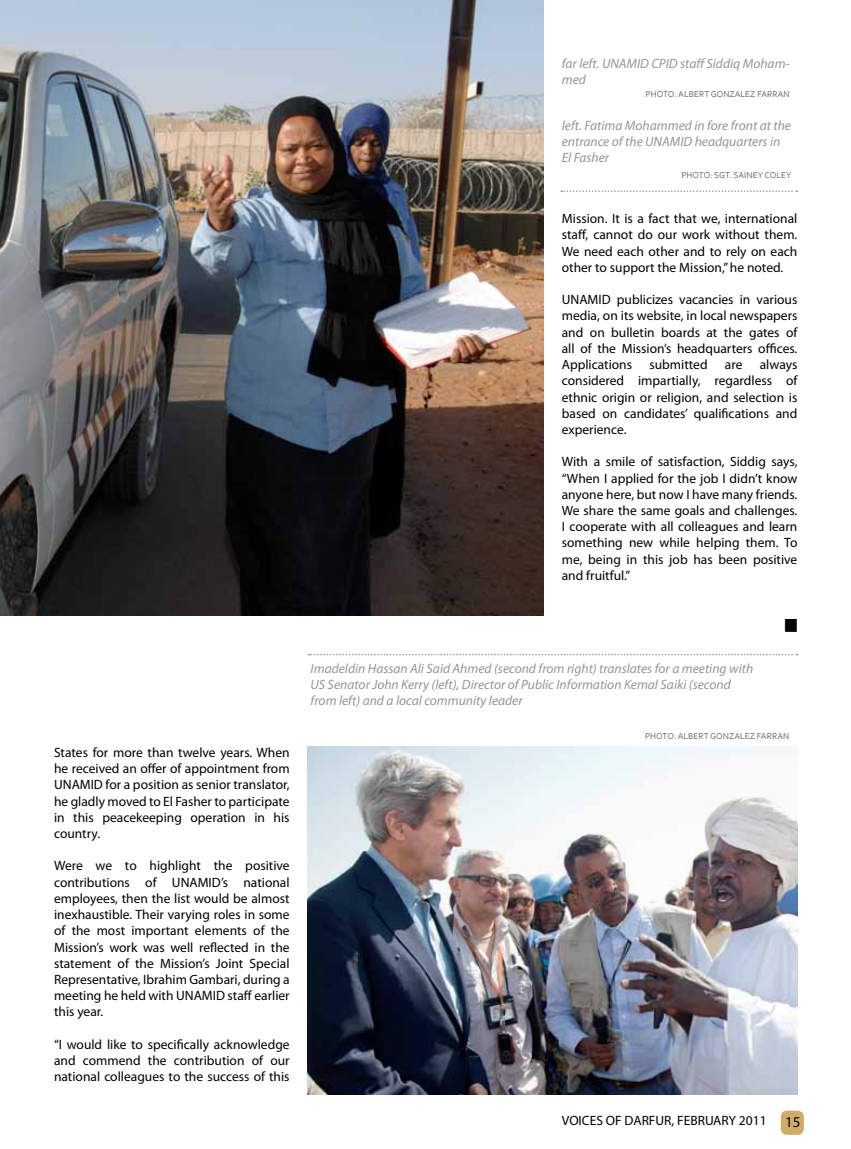
<style>
.page{position:relative;width:851px;height:1149px;background:#fff}
.page>*{position:absolute;margin:0;border:0;box-sizing:border-box;transform-origin:0 0}
.t1{font:13.5px/16.2px "Myriad Pro";color:#000;text-align:justify}
.t2{font:italic 13.5px/16.2px "Myriad Pro";color:#939598}
.t3{font:9px "Corbel";color:#6d6e71}
.s1{font-size:15px}
</style>
<div class="page">
<div style="left:780px;top:1110px;width:23px;height:24px;background:#d2ab67;border-radius:6px"></div>
<img style="left:0;top:0;width:543px;height:615px">
<svg style="left:784px;top:619px;width:12px;height:12px"></svg>
<img style="left:307px;top:746px;width:490px;height:348px">
<svg style="left:308px;top:653px;width:489px;height:2px"></svg>
<svg style="left:561px;top:190px;width:236px;height:2px"></svg>
<p class="t2" style="left:561px;top:55px;width:229px">far left. UNAMID CPID staff Siddiq Moham&shy;med</p>
<p class="t2" style="left:561px;top:117px;width:231px">left. Fatima Mohammed in fore front at the entrance of the UNAMID headquarters in<br>El Fasher</p>
<p class="t3" style="left:645px;top:89px;width:146px">PHOTO: ALBERT GONZALEZ FARRAN</p>
<p class="t3" style="left:681px;top:170px;width:111px">PHOTO: SGT. SAINEY COLEY</p>
<p class="t1" style="left:561px;top:210px;width:237px">Mission. It is a fact that we, international staff, cannot do our work without them.<br>We need each other and to rely on each other to support the Mission,” he noted.</p>
<p class="t1" style="left:561px;top:291px;width:237px">UNAMID publicizes vacancies in various media, on its website, in local newspapers and on bulletin boards at the gates of all of the Mission’s headquarters offices.<br>Applications</p>
<p class="t1" style="left:561px;top:356px;width:237px;text-indent:198px">always considered impartially, regardless of ethnic origin or religion, and selection is based on candidates’ qualifications and experience.</p>
<p class="t1" style="left:561px;top:453px;width:237px">With a smile of satisfaction, Siddig says, “When I applied for the job I didn’t know anyone here, but now I have many friends.<br>We share the same goals and challenges.<br>I cooperate with all colleagues and learn something new while helping them. To me, being in this job has been positive and fruitful.”</p>
<p class="t1" style="left:649px;top:356px;width:60px">submitted</p>
<p class="t1" style="left:724px;top:356px;width:19px">are</p>
<p class="t1" style="left:54px;top:744px;width:237px">States for more than twelve years. When he received an offer of appointment from UNAMID for a position as senior translator, he gladly moved to El Fasher to participate in this peacekeeping operation in his country.</p>
<p class="t1" style="left:54px;top:857px;width:237px">Were we to highlight the positive contributions of UNAMID’s national employees, then the list would be almost inexhaustible. Their varying roles in some of the most important elements of the Mission’s work was well reflected in the statement of the Mission’s Joint Special Representative, Ibrahim Gambari, during a meeting he held with UNAMID staff earlier this year.</p>
<p class="t1" style="left:54px;top:1035px;width:237px">“I would like to specifically acknowledge and commend the contribution of our national colleagues to the success of this</p>
<p class="t2" style="left:310px;top:659px;width:444px">Imadeldin Hassan Ali Said Ahmed (second from right) translates for a meeting with<br>US Senator John Kerry (left), Director of Public Information Kemal Saiki (second from left) and a local community leader</p>
<p class="t3" style="left:645px;top:730px;width:146px">PHOTO: ALBERT GONZALEZ FARRAN</p>
<p class="t1" style="left:561px;top:1112px;width:240px">VOICES OF DARFUR, FEBRUARY 2011 <span class="s1">15</span></p>
</div>
